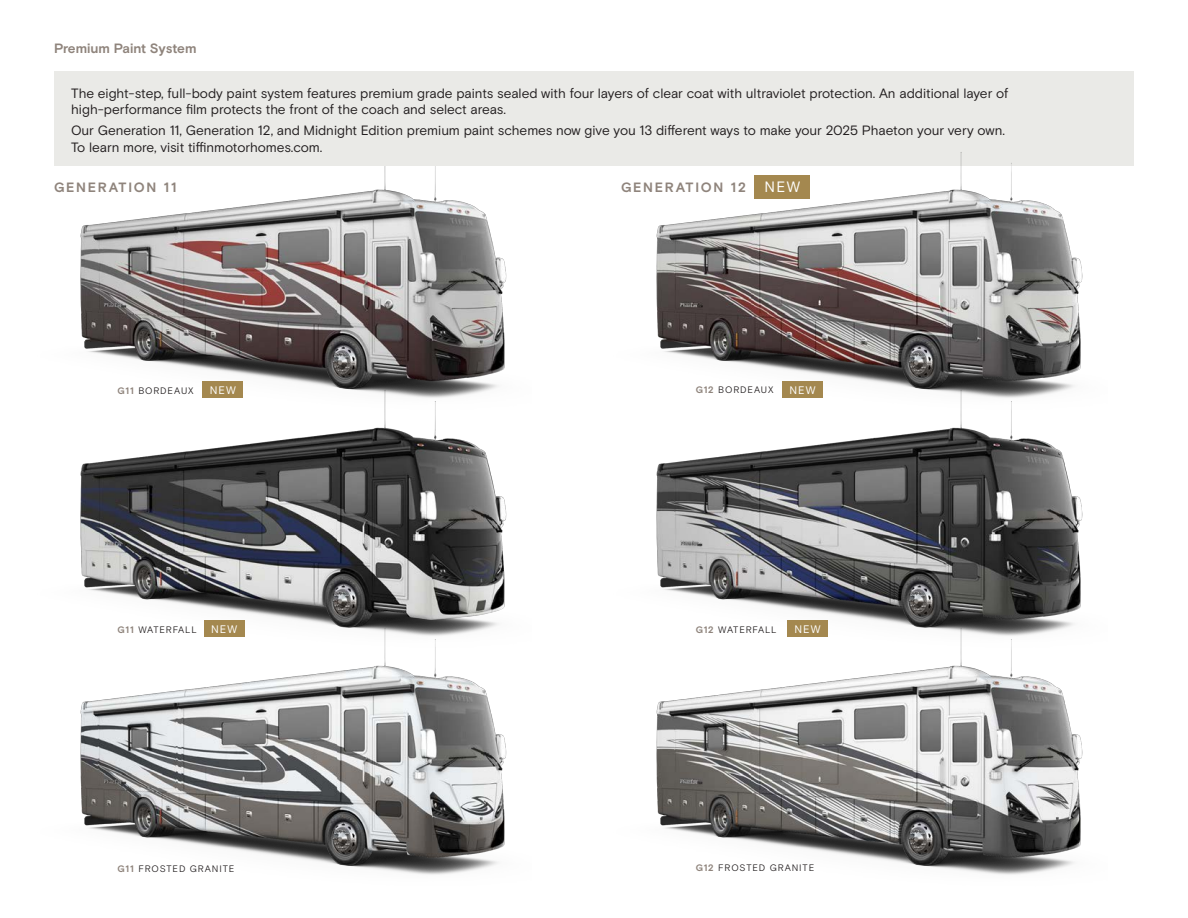
<style>
.page{position:relative;width:1188px;height:918px;background:#fff}
.page>*{position:absolute;margin:0;border:0;box-sizing:border-box;transform-origin:0 0}
.t1{font:15px "Basis Grotesque Pro";color:#fff}
.t2{font:13.5px/16.5px "Basis Grotesque Pro";letter-spacing:-.005em;color:#231f20}
.t3{font:700 13.5px "Basis Grotesque Pro";letter-spacing:.125em;color:#8f847c}
.t4{font:700 13.5px "Basis Grotesque Pro";letter-spacing:-.01em;color:#8f847c}
.t5{font:10.95px "Basis Grotesque Pro";letter-spacing:.095em;color:#fff}
.t6{font:9.3px "Basis Grotesque Pro Off White";letter-spacing:.085em;color:#231f20}
.s1{font-family:"Basis Grotesque Pro";font-weight:700;color:#8f847c}
</style>
<div class="page">
<img style="left:80px;top:166px;width:427px;height:219px">
<div style="left:54px;top:71px;width:1080px;height:95px;background:#eaeae7"></div>
<img style="left:80px;top:385px;width:427px;height:238px">
<img style="left:80px;top:623px;width:427px;height:252px">
<img style="left:656px;top:152px;width:427px;height:233px">
<img style="left:656px;top:385px;width:427px;height:238px">
<img style="left:656px;top:623px;width:427px;height:252px">
<div style="left:755px;top:175px;width:55px;height:23px;background:#a4884f"></div>
<div style="left:782px;top:381px;width:41px;height:17px;background:#a4884f"></div>
<div style="left:203px;top:381px;width:40px;height:17px;background:#a4884f"></div>
<div style="left:204px;top:620px;width:40px;height:17px;background:#a4884f"></div>
<div style="left:787px;top:620px;width:41px;height:17px;background:#a4884f"></div>
<p class="t4" style="left:54px;top:40px;width:144px">Premium Paint System</p>
<p class="t2" style="left:71px;top:85px;width:939px">The eight-step, full-body paint system features premium grade paints sealed with four layers of clear coat with ultraviolet protection. An additional layer of high-performance film protects the front of the coach and select areas.</p>
<p class="t2" style="left:71px;top:123px;width:935px">Our Generation 11, Generation 12, and Midnight Edition premium paint schemes now give you 13 different ways to make your 2025 Phaeton your very own.<br>To learn more, visit tiffinmotorhomes.com.</p>
<p class="t3" style="left:54px;top:179px;width:124px">GENERATION 11</p>
<p class="t3" style="left:621px;top:179px;width:127px">GENERATION 12</p>
<p class="t1" style="left:765px;top:178px;width:37px">NEW</p>
<p class="t6" style="left:118px;top:385px;width:77px"><span class="s1">G11</span> BORDEAUX</p>
<p class="t5" style="left:210px;top:384px;width:28px">NEW</p>
<p class="t5" style="left:789px;top:383px;width:28px">NEW</p>
<p class="t6" style="left:696px;top:385px;width:79px"><span class="s1">G12</span> BORDEAUX</p>
<p class="t6" style="left:118px;top:624px;width:81px"><span class="s1">G11</span> WATERFALL</p>
<p class="t5" style="left:211px;top:623px;width:28px">NEW</p>
<p class="t5" style="left:794px;top:623px;width:28px">NEW</p>
<p class="t6" style="left:696px;top:624px;width:82px"><span class="s1">G12</span> WATERFALL</p>
<p class="t6" style="left:118px;top:863px;width:118px"><span class="s1">G11</span> FROSTED GRANITE</p>
<p class="t6" style="left:696px;top:863px;width:120px"><span class="s1">G12</span> FROSTED GRANITE</p>
</div>
